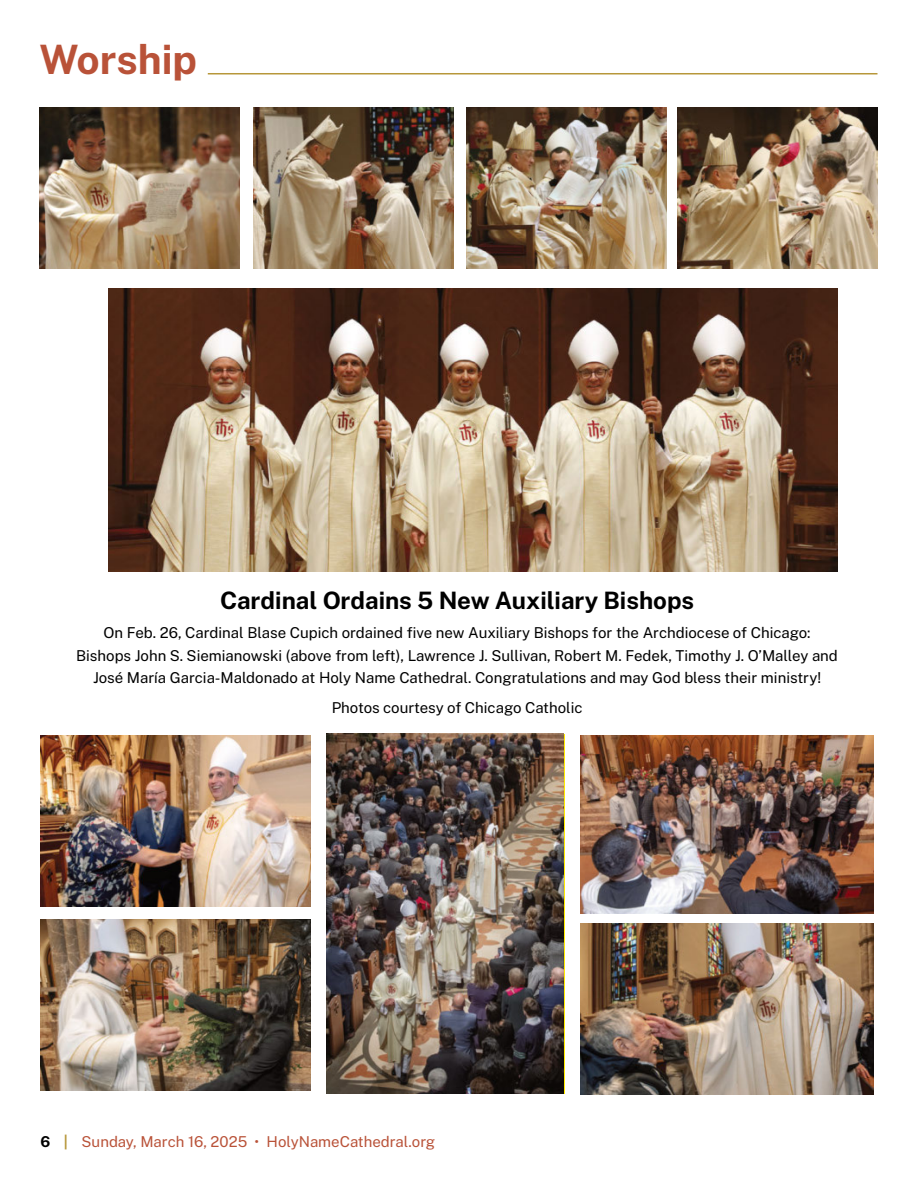
<style>
.page{position:relative;width:918px;height:1188px;background:#fff}
.page>*{position:absolute;margin:0;border:0;box-sizing:border-box;transform-origin:0 0}
.t1{font:100 40.5px "Vrnlhn Public Sans";color:#b95238}
.Order_of_Worship_HEADER{font:100 24px "Vrnlhn Public Sans";color:#000}
.body_text{font:100 15px/22.5px "Wtsmyf Public Sans";color:#000;text-align:center}
.t2{font:100 15px "Vfsfdd Public Sans";color:#b95238}
.s1{font-family:"Vfsfdd Public Sans"}
.s2{font-family:"Vrnlhn Public Sans";color:#000}
.s3{font-family:"Vrnlhn Public Sans";color:#b7973a}
</style>
<div class="page">
<hr style="left:208px;top:73px;width:670px;height:1px;background:#b7973a">
<img style="left:109px;top:288px;width:729px;height:283px">
<img style="left:40px;top:108px;width:200px;height:160px">
<img style="left:254px;top:108px;width:200px;height:160px">
<img style="left:467px;top:108px;width:200px;height:160px">
<img style="left:678px;top:108px;width:200px;height:160px">
<img style="left:580px;top:735px;width:294px;height:179px">
<img style="left:580px;top:924px;width:294px;height:171px">
<img style="left:41px;top:735px;width:269px;height:171px">
<img style="left:41px;top:920px;width:269px;height:171px">
<img style="left:327px;top:734px;width:237px;height:360px">
<p class="t1" style="left:39px;top:32px;width:159px">Worship</p>
<p class="Order_of_Worship_HEADER" style="left:220px;top:585px;width:476px">Cardinal Ordains 5 New Auxiliary Bishops</p>
<p class="body_text" style="left:76px;top:621px;width:763px">On Feb. 26, Cardinal Blase Cupich ordained five new Auxiliary Bishops for the Archdiocese of Chicago:<br>Bishops John S. Siemianowski (above from left), Lawrence J. Sullivan, Robert M. Fedek, Timothy J. O’Malley and<br><span class="s1">José María Garcia-Maldonado at Holy Name Cathedral. Congratulations and may God bless their ministry!</span></p>
<p class="body_text" style="left:332px;top:696px;width:252px">Photos courtesy of Chicago Catholic</p>
<p class="t2" style="left:40px;top:1131px;width:396px"><span class="s2">6</span> <span class="s3">|</span> Sunday, March 16, 2025 • HolyNameCathedral.org</p>
</div>
